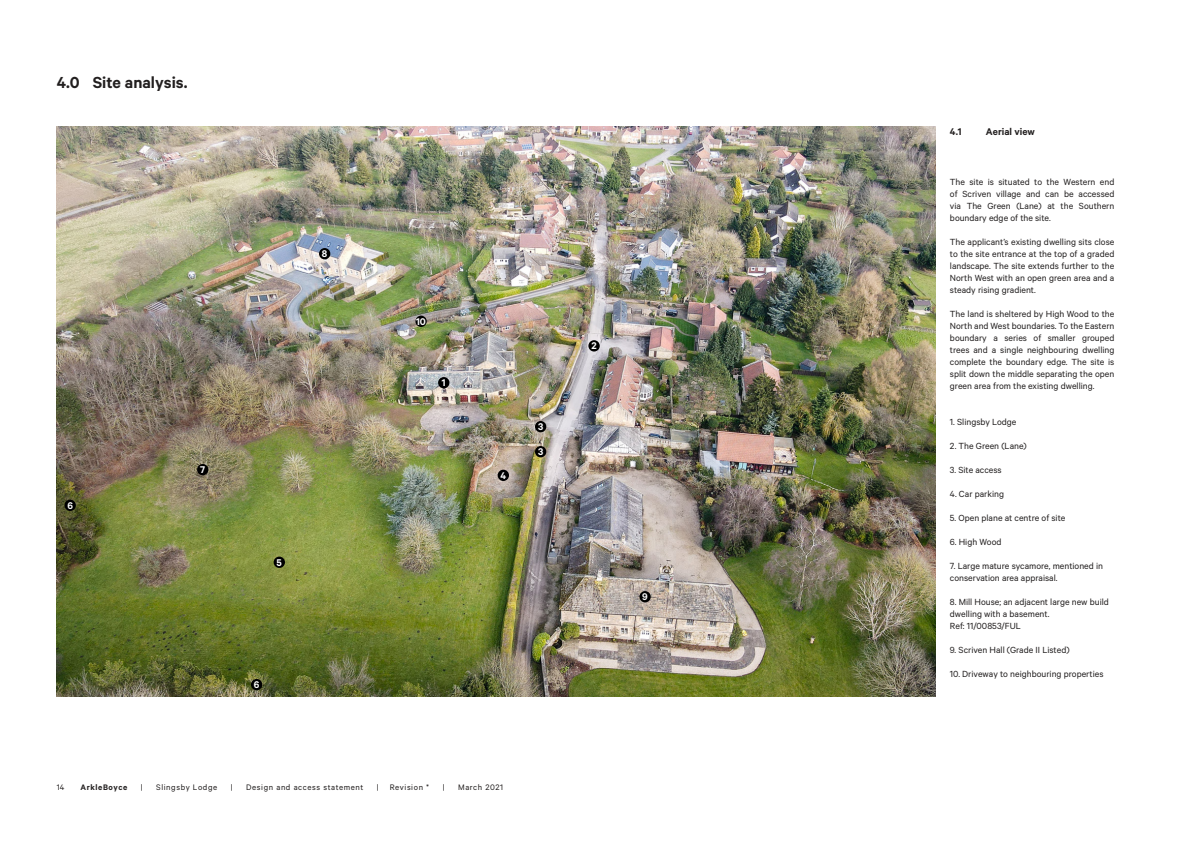
<style>
.page{position:relative;width:1191px;height:842px;background:#fff}
.page>*{position:absolute;margin:0;border:0;box-sizing:border-box;transform-origin:0 0}
.t1{font:600 18px "Calibre";color:#221f1f}
.t2{font:600 11px "Calibre";color:#221f1f}
.t3{font:600 11px "Calibre";color:#fff}
.t4{font:10px/12px "Calibre";color:#221f1f;text-align:justify}
.t5{font:9px "Calibre";letter-spacing:.065em;color:#221f1f}
.t6{font:600 9px "Calibre";letter-spacing:.065em;color:#221f1f}
</style>
<div class="page">
<img style="left:57px;top:127px;width:878px;height:569px">
<div style="left:438px;top:377px;width:11px;height:11px;background:#000;border-radius:50%"></div>
<div style="left:588px;top:340px;width:12px;height:11px;background:#000;border-radius:50%"></div>
<div style="left:535px;top:421px;width:11px;height:11px;background:#000;border-radius:50%"></div>
<div style="left:535px;top:446px;width:11px;height:11px;background:#000;border-radius:50%"></div>
<div style="left:497px;top:470px;width:12px;height:11px;background:#000;border-radius:50%"></div>
<div style="left:274px;top:557px;width:11px;height:11px;background:#000;border-radius:50%"></div>
<div style="left:251px;top:679px;width:11px;height:11px;background:#000;border-radius:50%"></div>
<div style="left:64px;top:500px;width:12px;height:11px;background:#000;border-radius:50%"></div>
<div style="left:319px;top:248px;width:11px;height:11px;background:#000;border-radius:50%"></div>
<div style="left:197px;top:464px;width:11px;height:11px;background:#000;border-radius:50%"></div>
<div style="left:639px;top:591px;width:12px;height:11px;background:#000;border-radius:50%"></div>
<div style="left:415px;top:316px;width:12px;height:11px;background:#000;border-radius:50%"></div>
<h1 class="t1" style="left:57px;top:77px;width:132px">4.0 Site analysis.</h1>
<p class="t3" style="left:67px;top:502px;width:7px">6</p>
<p class="t3" style="left:322px;top:250px;width:7px">8</p>
<p class="t3" style="left:200px;top:466px;width:7px">7</p>
<p class="t3" style="left:277px;top:558px;width:7px">5</p>
<p class="t3" style="left:416px;top:317px;width:11px">10</p>
<p class="t3" style="left:442px;top:379px;width:5px">1</p>
<p class="t3" style="left:500px;top:472px;width:7px">4</p>
<p class="t3" style="left:538px;top:423px;width:7px">3</p>
<p class="t3" style="left:538px;top:448px;width:7px">3</p>
<p class="t3" style="left:254px;top:681px;width:7px">6</p>
<p class="t5" style="left:57px;top:784px;width:9px">14</p>
<p class="t6" style="left:81px;top:784px;width:48px">ArkleBoyce</p>
<p class="t5" style="left:141px;top:784px;width:3px">|</p>
<p class="t5" style="left:156px;top:784px;width:63px">Slingsby Lodge</p>
<p class="t5" style="left:231px;top:784px;width:3px">|</p>
<p class="t5" style="left:246px;top:784px;width:119px">Design and access statement</p>
<p class="t5" style="left:377px;top:784px;width:54px">| Revision *</p>
<p class="t5" style="left:443px;top:784px;width:3px">|</p>
<p class="t5" style="left:458px;top:784px;width:47px">March 2021</p>
<p class="t3" style="left:591px;top:342px;width:7px">2</p>
<p class="t3" style="left:642px;top:593px;width:7px">9</p>
<p class="t2" style="left:950px;top:128px;width:13px">4.1</p>
<p class="t2" style="left:986px;top:128px;width:50px">Aerial view</p>
<p class="t4" style="left:950px;top:177px;width:166px">The site is situated to the Western end of Scriven village and can be accessed via The Green (Lane) at the Southern boundary edge of the site.</p>
<p class="t4" style="left:950px;top:237px;width:166px">The applicant’s existing dwelling sits close to the site entrance at the top of a graded landscape. The site extends further to the North West with an open green area and a steady rising gradient.</p>
<p class="t4" style="left:950px;top:309px;width:166px">The land is sheltered by High Wood to the North and West boundaries. To the Eastern boundary a series of smaller grouped trees and a single neighbouring dwelling complete the boundary edge. The site is split down the middle separating the open green area from the existing dwelling.</p>
<p class="t4" style="left:950px;top:417px;width:68px">1. Slingsby Lodge</p>
<p class="t4" style="left:950px;top:441px;width:78px">2. The Green (Lane)</p>
<p class="t4" style="left:950px;top:465px;width:53px">3. Site access</p>
<p class="t4" style="left:950px;top:489px;width:56px">4. Car parking</p>
<p class="t4" style="left:950px;top:513px;width:117px">5. Open plane at centre of site</p>
<p class="t4" style="left:950px;top:537px;width:53px">6. High Wood</p>
<p class="t4" style="left:950px;top:561px;width:155px">7. Large mature sycamore, mentioned in conservation area appraisal.</p>
<p class="t4" style="left:950px;top:597px;width:160px;text-align:left">8. Mill House; an adjacent large new build dwelling with a basement.<br>Ref: 11/00853/FUL</p>
<p class="t4" style="left:950px;top:645px;width:121px">9. Scriven Hall (Grade II Listed)</p>
<p class="t4" style="left:950px;top:669px;width:155px">10. Driveway to neighbouring properties</p>
</div>
